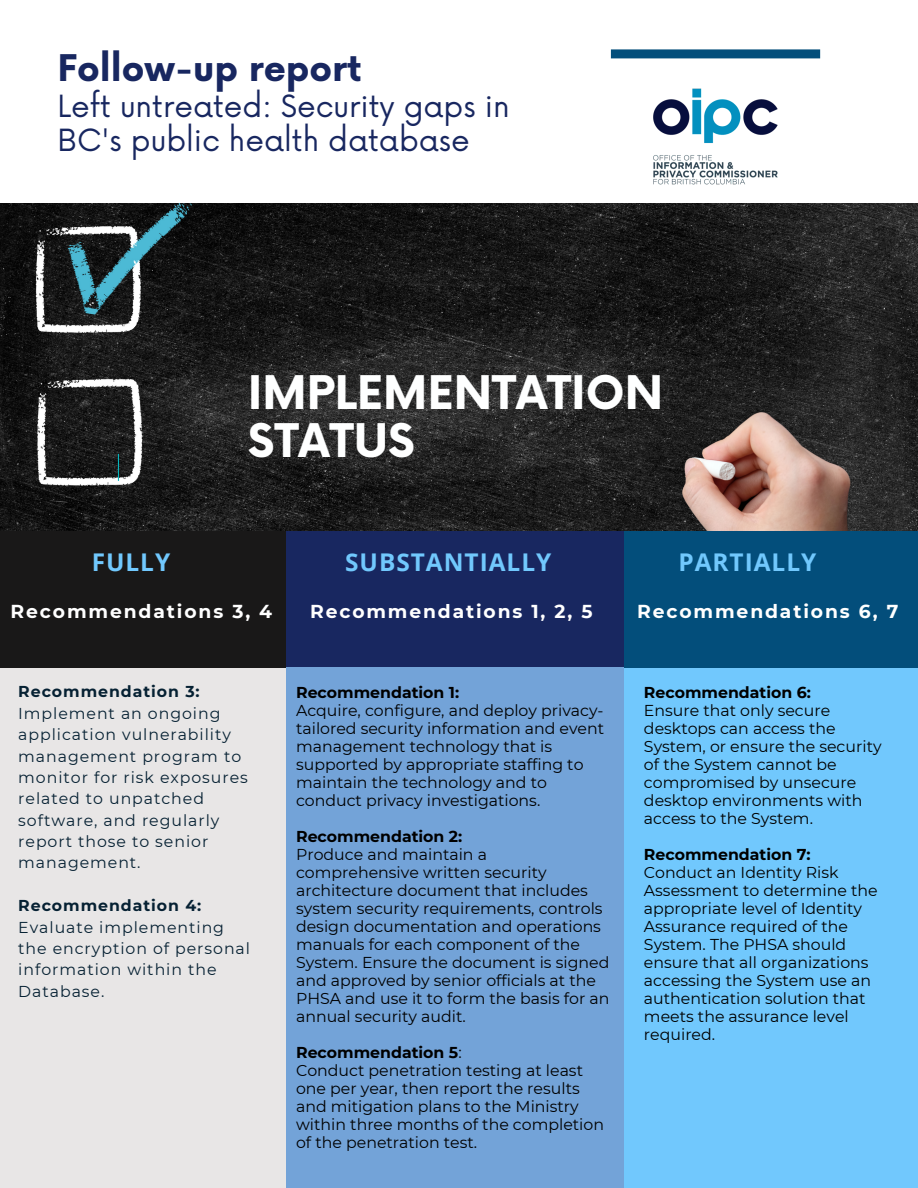
<style>
.page{position:relative;width:918px;height:1188px;background:#fff}
.page>*{position:absolute;margin:0;border:0;box-sizing:border-box;transform-origin:0 0}
.t1{font:700 45.15px/47.7px "Now";color:#feffff}
.t2{font:700 35.85px "Now";color:#182760}
.t3{font:29.85px/33.8px "Now";color:#182760}
.t4{font:700 24.45px "Open Sans";letter-spacing:.04em;color:#71c8fd}
.t5{font:700 18.75px "Montserrat";letter-spacing:.1em;color:#fff}
.t6{font:15.75px/18px "Montserrat";color:#000}
.t7{font:15.75px/21.3px "Montserrat";letter-spacing:.06em;color:#062133}
.t8{font:700 15.75px "Montserrat";color:#000}
.s1{font-weight:700}
.s2{font-weight:400}
</style>
<div class="page">
<img style="left:0;top:203px;width:918px;height:328px">
<svg style="left:118px;top:454px;width:1px;height:27px"></svg>
<div style="left:617px;top:668px;width:301px;height:520px;background:#71c8fd"></div>
<div style="left:617px;top:531px;width:301px;height:137px;background:#034e7b"></div>
<div style="left:611px;top:49px;width:209px;height:9px;background:#034e7b"></div>
<img style="left:617px;top:58px;width:196px;height:161px">
<div style="left:0;top:668px;width:286px;height:520px;background:#e8e6e6"></div>
<div style="left:275px;top:531px;width:349px;height:137px;background:#182760"></div>
<div style="left:0;top:531px;width:286px;height:137px;background:#191818"></div>
<div style="left:286px;top:668px;width:338px;height:520px;background:#73a3d8"></div>
<p class="t2" style="left:58px;top:49px;width:305px">Follow-up report</p>
<p class="t3" style="left:58px;top:91px;width:454px">Left untreated: Security gaps in<br>BC's public health database</p>
<p class="t4" style="left:92px;top:545px;width:80px">FULLY</p>
<p class="t1" style="left:248px;top:372px;width:417px">IMPLEMENTATION<br>STATUS</p>
<p class="t4" style="left:345px;top:545px;width:208px">SUBSTANTIALLY</p>
<p class="t4" style="left:678px;top:545px;width:140px">PARTIALLY</p>
<p class="t5" style="left:11px;top:600px;width:263px">Recommendations 3, 4</p>
<p class="t5" style="left:310px;top:600px;width:284px">Recommendations 1, 2, 5</p>
<p class="t7" style="left:18px;top:681px;width:231px"><span class="s1">Recommendation 3:<br></span>Implement an ongoing application vulnerability management program to monitor for risk exposures related to unpatched software, and regularly report those to senior management.</p>
<p class="t7" style="left:18px;top:895px;width:233px"><span class="s1">Recommendation 4:<br></span>Evaluate implementing the encryption of personal information within the<br>Database.</p>
<p class="t8" style="left:296px;top:683px;width:165px">Recommendation 1:</p>
<p class="t6" style="left:296px;top:701px;width:310px">Acquire, configure, and deploy privacy&shy;tailored security information and event management technology that is supported by appropriate staffing to maintain the technology and to conduct privacy investigations.</p>
<p class="t8" style="left:296px;top:827px;width:168px">Recommendation 2:</p>
<p class="t6" style="left:296px;top:845px;width:315px">Produce and maintain a comprehensive written security architecture document that includes system security requirements, controls design documentation and operations manuals for each component of the System. Ensure the document is signed and approved by senior officials at the PHSA and use it to form the basis for an annual security audit.</p>
<p class="t8" style="left:296px;top:1043px;width:167px">Recommendation 5<span class="s2">:</span></p>
<p class="t6" style="left:296px;top:1061px;width:309px">Conduct penetration testing at least one per year, then report the results and mitigation plans to the Ministry within three months of the completion of the penetration test.</p>
<p class="t5" style="left:637px;top:600px;width:263px">Recommendations 6, 7</p>
<p class="t8" style="left:644px;top:683px;width:169px">Recommendation 6:</p>
<p class="t6" style="left:644px;top:701px;width:239px">Ensure that only secure desktops can access the<br>System, or ensure the security of the System cannot be compromised by unsecure desktop environments with access to the System.</p>
<p class="t8" style="left:644px;top:845px;width:168px">Recommendation 7:</p>
<p class="t6" style="left:644px;top:863px;width:235px">Conduct an Identity Risk<br>Assessment to determine the appropriate level of Identity<br>Assurance required of the<br>System. The PHSA should ensure that all organizations accessing the System use an authentication solution that meets the assurance level required.</p>
</div>
